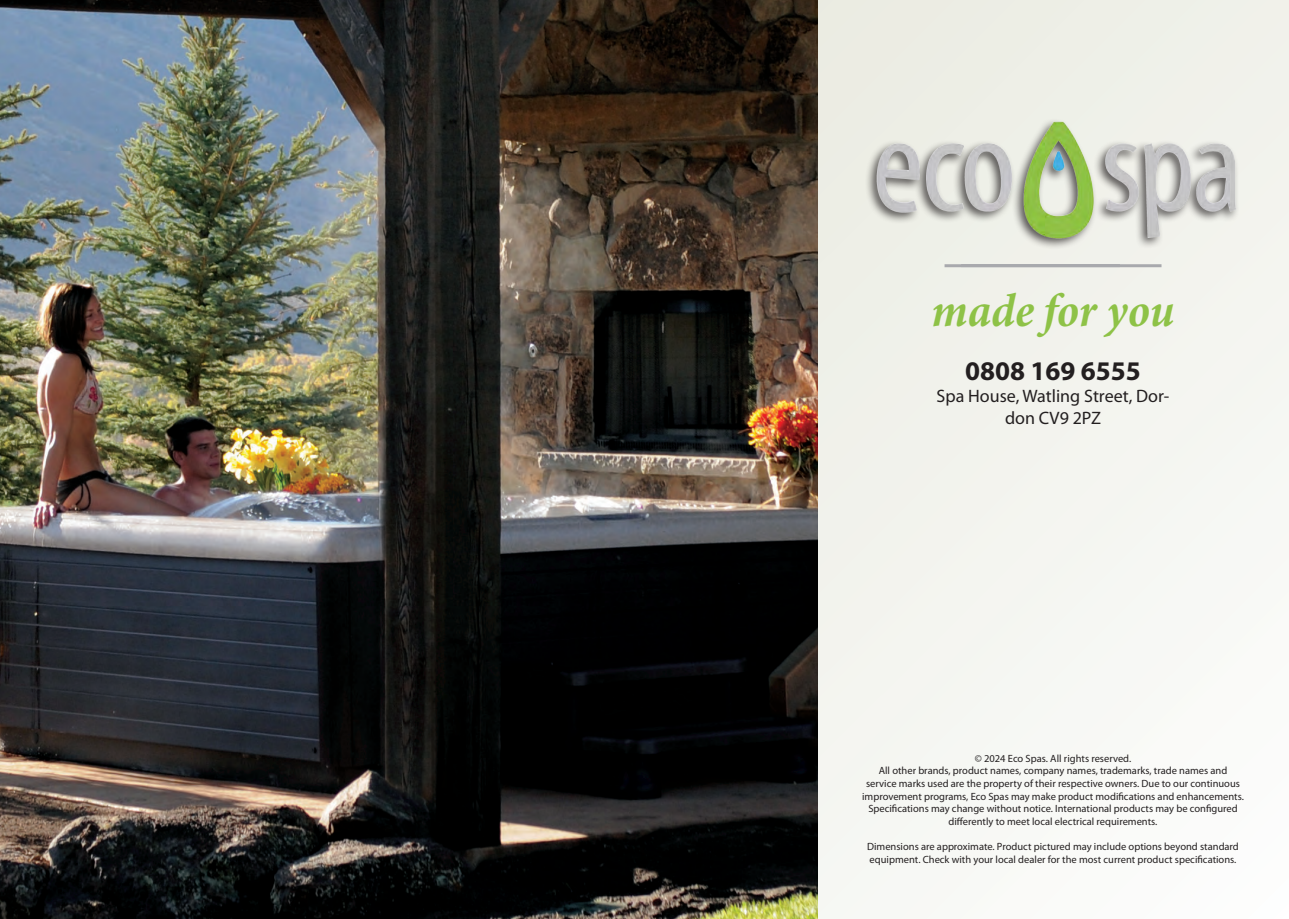
<style>
.page{position:relative;width:1289px;height:919px;background:#fff}
.page>*{position:absolute;margin:0;border:0;box-sizing:border-box;transform-origin:0 0}
.t1{font:italic 700 condensed 48px "Minion Pro";letter-spacing:-.005em;color:#8ec247}
.t2{font:700 27px "Myriad Pro";color:#231f20}
.t3{font:18px/21.6px "Myriad Pro";color:#231f20;text-align:center}
.t4{font:10.5px/12.6px "Myriad Pro";color:#231f20;text-align:center}
</style>
<div class="page">
<div style="left:0;top:0;width:1288px;height:918px;background:#f4f5f0"></div>
<img style="left:0;top:0;width:817px;height:918px">
<hr style="left:944px;top:264px;width:217px;height:3px;background:#a8a9ad">
<img style="left:860px;top:92px;width:378px;height:156px">
<h1 class="t1" style="left:931px;top:277px;width:244px">made for you</h1>
<h2 class="t2" style="left:965px;top:356px;width:177px">0808 169 6555</h2>
<h3 class="t3" style="left:936px;top:385px;width:234px">Spa House, Watling Street, Dor&shy;don CV9 2PZ</h3>
<p class="t4" style="left:862px;top:752px;width:383px">© 2024 Eco Spas. All rights reserved.<br>All other brands, product names, company names, trademarks, trade names and service marks used are the property of their respective owners. Due to our continuous improvement programs, Eco Spas may make product modifications and enhancements.<br>Specifications may change without notice. International products may be configured differently to meet local electrical requirements.</p>
<p class="t4" style="left:867px;top:840px;width:373px;text-align:left">Dimensions are approximate. Product pictured may include options beyond standard equipment. Check with your local dealer for the most current product specifications.</p>
</div>
